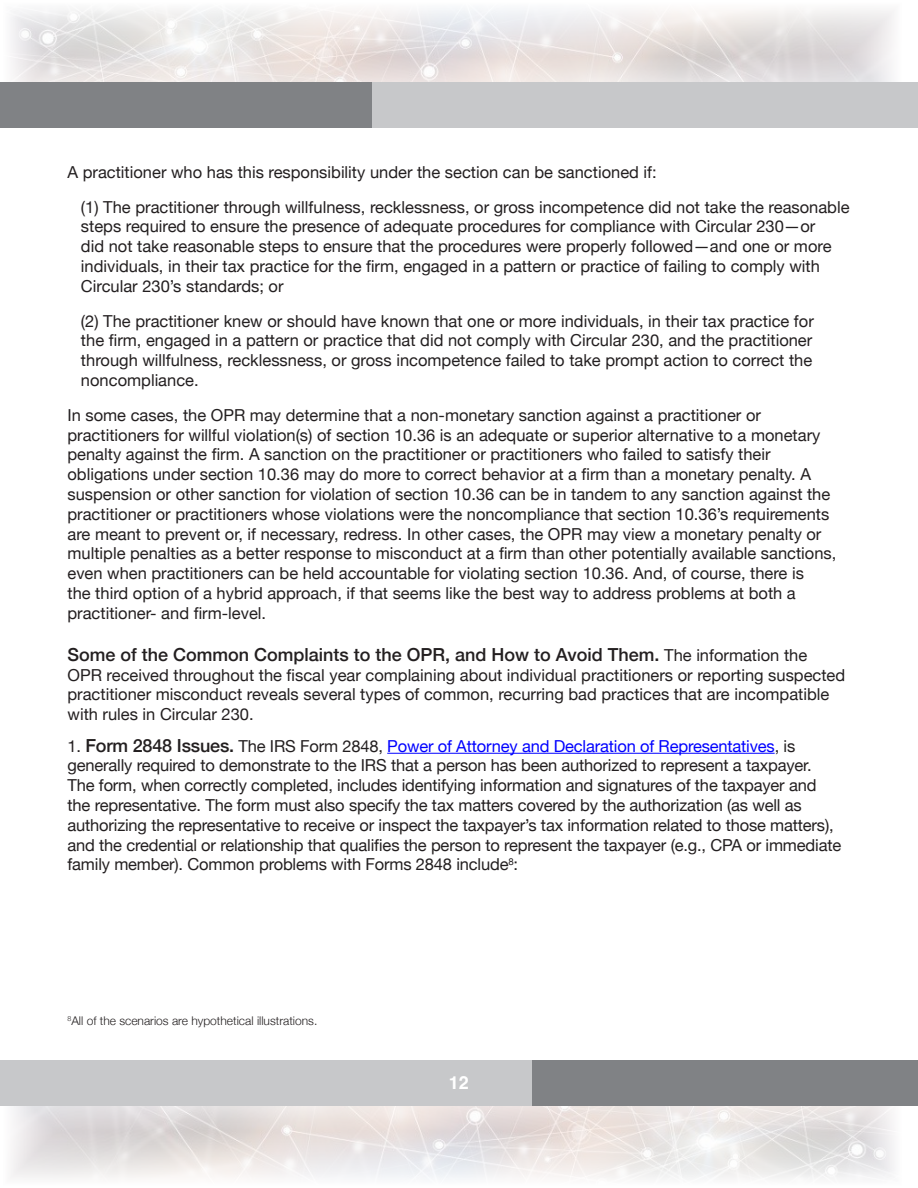
<style>
.page{position:relative;width:918px;height:1188px;background:#fff}
.page>*{position:absolute;margin:0;border:0;box-sizing:border-box;transform-origin:0 0}
.t1{font:500 18px "Helvetica Neue";color:#231f20}
.t2{font:700 18px "Helvetica";color:#fff}
.t3{font:16.5px/19.8px "Helvetica Neue";color:#231f20}
.t4{font:300 12px "Helvetica Neue";color:#231f20}
.s1{font-weight:400;font-size:16.5px}
.s2{font-weight:500;font-size:18px}
.s3{color:#00f}
</style>
<div class="page">
<img style="left:11px;top:1106px;width:883px;height:73px">
<div style="left:532px;top:1061px;width:386px;height:45px;background:#808285"></div>
<div style="left:0;top:1061px;width:532px;height:45px;background:#c7c8ca"></div>
<img style="left:11px;top:9px;width:883px;height:73px">
<div style="left:372px;top:82px;width:546px;height:45px;background:#c7c8ca"></div>
<div style="left:0;top:82px;width:372px;height:45px;background:#808285"></div>
<hr style="left:387px;top:753px;width:388px;height:1px;background:#00f">
<p class="t3" style="left:68px;top:163px;width:591px">A practitioner who has this responsibility under the section can be sanctioned if:</p>
<p class="t3" style="left:81px;top:198px;width:770px">(1) The practitioner through willfulness, recklessness, or gross incompetence did not take the reasonable steps required to ensure the presence of adequate procedures for compliance with Circular 230—or<br>did not take reasonable steps to ensure that the procedures were properly followed—and one or more individuals, in their tax practice for the firm, engaged in a pattern or practice of failing to comply with Circular 230’s standards; or</p>
<p class="t3" style="left:81px;top:312px;width:734px;text-align:justify">(2) The practitioner knew or should have known that one or more individuals, in their tax practice for the firm, engaged in a pattern or practice that did not comply with Circular 230, and the practitioner through willfulness, recklessness, or gross incompetence failed to take prompt action to correct the noncompliance.</p>
<p class="t3" style="left:68px;top:406px;width:770px">In some cases, the OPR may determine that a non-monetary sanction against a practitioner or practitioners for willful violation(s) of section 10.36 is an adequate or superior alternative to a monetary penalty against the firm. A sanction on the practitioner or practitioners who failed to satisfy their obligations under section 10.36 may do more to correct behavior at a firm than a monetary penalty. A suspension or other sanction for violation of section 10.36 can be in tandem to any sanction against the practitioner or practitioners whose violations were the noncompliance that section 10.36’s requirements are meant to prevent or, if necessary, redress. In other cases, the OPR may view a monetary penalty or multiple penalties as a better response to misconduct at a firm than other potentially available sanctions, even when practitioners can be held accountable for violating section 10.36. And, of course, there is<br>the third option of a hybrid approach, if that seems like the best way to address problems at both a practitioner- and firm-level.</p>
<p class="t1" style="left:68px;top:640px;width:741px">Some of the Common Complaints to the OPR, and How to Avoid Them. <span class="s1">The information the</span></p>
<p class="t3" style="left:68px;top:666px;width:779px">OPR received throughout the fiscal year complaining about individual practitioners or reporting suspected practitioner misconduct reveals several types of common, recurring bad practices that are incompatible with rules in Circular 230.</p>
<p class="t3" style="left:68px;top:737px;width:775px">1. <span class="s2">Form 2848 Issues.</span> The IRS Form 2848, <span class="s3">Power of Attorney and Declaration of Representatives</span>, is generally required to demonstrate to the IRS that a person has been authorized to represent a taxpayer.<br>The form, when correctly completed, includes identifying information and signatures of the taxpayer and the representative. The form must also specify the tax matters covered by the authorization (as well as authorizing the representative to receive or inspect the taxpayer’s tax information related to those matters), and the credential or relationship that qualifies the person to represent the taxpayer (e.g., CPA or immediate family member). Common problems with Forms 2848 include<sup>8</sup>:</p>
<p class="t4" style="left:68px;top:1014px;width:251px"><sup>8</sup>All of the scenarios are hypothetical illustrations.</p>
<p class="t2" style="left:449px;top:1072px;width:22px">12</p>
</div>
